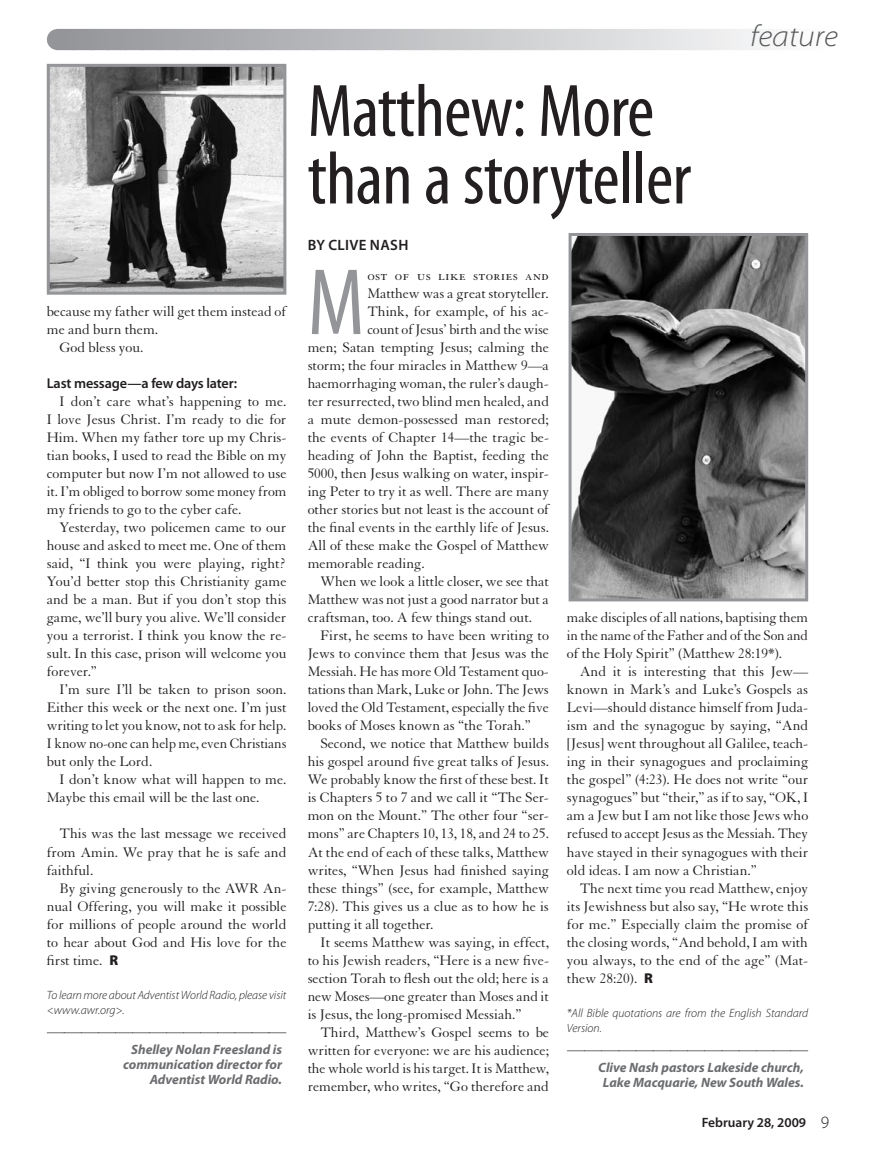
<style>
.page{position:relative;width:872px;height:1149px;background:#fff}
.page>*{position:absolute;margin:0;border:0;box-sizing:border-box;transform-origin:0 0}
.t1{font:condensed 95.1px "Myriad Pro";color:#939598}
.t2{font:condensed 75px/67.5px "Myriad Pro";letter-spacing:-.01em;color:#231f20}
.t3{font:italic 300 semi-expanded 30px "Myriad Pro";color:#57585a}
.t4{font:15px/18px "Granjon";color:#231f20;text-align:justify}
.t5{font:15px "Granjon SC";letter-spacing:.02em;color:#231f20}
.t6{font:600 15px "Myriad Pro";letter-spacing:.02em;color:#231f20}
.t7{font:600 14.25px "Myriad Pro";letter-spacing:-.01em;color:#231f20}
.t8{font:italic 700 13.5px/15px "Myriad Pro";color:#6c6d70;text-align:center}
.t9{font:600 13.5px "Myriad Pro";color:#231f20}
.t10{font:italic 300 12px/15px "Myriad Pro";color:#231f20}
.s1{font-family:"Myriad Pro";font-weight:900;font-size:14.25px}
.s2{font-weight:300;font-size:17.25px}
</style>
<div class="page">
<svg style="left:57px;top:29px;width:710px;height:21px;background:#c2c3c6"></svg>
<svg style="left:567px;top:1050px;width:240px;height:1px"></svg>
<svg style="left:47px;top:1032px;width:239px;height:1px"></svg>
<img style="left:572px;top:237px;width:232px;height:360px">
<div style="left:568px;top:233px;width:240px;height:368px;border:3px solid #939598"></div>
<img style="left:51px;top:68px;width:231px;height:222px">
<div style="left:47px;top:64px;width:239px;height:230px;border:3px solid #939598"></div>
<p class="t4" style="left:47px;top:302px;width:241px">because my father will get them instead of</p>
<p class="t4" style="left:47px;top:320px;width:113px">me and burn them.</p>
<p class="t4" style="left:60px;top:338px;width:86px">God bless you.</p>
<p class="t7" style="left:47px;top:374px;width:192px">Last message—a few days later:</p>
<p class="t4" style="left:47px;top:392px;width:241px;text-indent:13px">I don’t care what’s happening to me.<br>I love Jesus Christ. I’m ready to die for Him. When my father tore up my Chris&shy;tian books, I used to read the Bible on my computer but now I’m not allowed to use it. I’m obliged to borrow some money from my friends to go to the cyber cafe.</p>
<p class="t4" style="left:47px;top:518px;width:241px;text-indent:13px">Yesterday, two policemen came to our house and asked to meet me. One of them said, “I think you were playing, right?<br>You’d better stop this Christianity game and be a man. But if you don’t stop this game, we’ll bury you alive. We’ll consider you a terrorist. I think you know the re&shy;sult. In this case, prison will welcome you forever.”</p>
<p class="t4" style="left:47px;top:680px;width:241px;text-indent:13px">I’m sure I’ll be taken to prison soon.<br>Either this week or the next one. I’m just writing to let you know, not to ask for help.<br>I know no-one can help me, even Christians but only the Lord.</p>
<p class="t4" style="left:47px;top:770px;width:241px;text-indent:13px">I don’t know what will happen to me.<br>Maybe this email will be the last one.</p>
<p class="t4" style="left:47px;top:824px;width:241px;text-indent:13px">This was the last message we received from Amin. We pray that he is safe and faithful.</p>
<p class="t4" style="left:47px;top:878px;width:241px;text-indent:13px">By giving generously to the AWR An&shy;nual Offering, you will make it possible for millions of people around the world to hear about God and His love for the first time. <span class="s1">R</span></p>
<p class="t10" style="left:47px;top:986px;width:241px">To learn more about Adventist World Radio, please visit &lt;www.awr.org&gt;.</p>
<p class="t8" style="left:123px;top:1041px;width:160px;text-align:right">Shelley Nolan Freesland is communication director for<br>Adventist World Radio.</p>
<h3 class="t3" style="left:750px;top:20px;width:89px">feature</h3>
<h2 class="t2" style="left:308px;top:76px;width:385px">Matthew: More than a storyteller</h2>
<p class="t6" style="left:308px;top:235px;width:73px">by Clive Nash</p>
<h1 class="t1" style="left:308px;top:245px;width:58px">M</h1>
<p class="t5" style="left:367px;top:267px;width:183px">ost of us like stories and</p>
<p class="t4" style="left:367px;top:284px;width:183px">Matthew was a great storyteller.</p>
<p class="t4" style="left:367px;top:302px;width:183px">Think, for example, of his ac-</p>
<p class="t4" style="left:367px;top:320px;width:183px">count of Jesus’ birth and the wise</p>
<p class="t4" style="left:308px;top:338px;width:243px">men; Satan tempting Jesus; calming the</p>
<p class="t4" style="left:308px;top:356px;width:243px">storm; the four miracles in Matthew 9—a</p>
<p class="t4" style="left:308px;top:374px;width:242px">haemorrhaging woman, the ruler’s daugh-</p>
<p class="t4" style="left:308px;top:392px;width:243px">ter resurrected, two blind men healed, and</p>
<p class="t4" style="left:308px;top:410px;width:243px">a mute demon-possessed man restored;</p>
<p class="t4" style="left:308px;top:428px;width:243px">the events of Chapter 14—the tragic be-</p>
<p class="t4" style="left:308px;top:446px;width:243px">heading of John the Baptist, feeding the</p>
<p class="t4" style="left:308px;top:464px;width:243px">5000, then Jesus walking on water, inspir-</p>
<p class="t4" style="left:308px;top:482px;width:243px">ing Peter to try it as well. There are many</p>
<p class="t4" style="left:308px;top:500px;width:243px">other stories but not least is the account of</p>
<p class="t4" style="left:308px;top:518px;width:243px">the final events in the earthly life of Jesus.</p>
<p class="t4" style="left:308px;top:536px;width:243px">All of these make the Gospel of Matthew</p>
<p class="t4" style="left:308px;top:554px;width:118px">memorable reading.</p>
<p class="t4" style="left:320px;top:572px;width:230px">When we look a little closer, we see that</p>
<p class="t4" style="left:308px;top:590px;width:243px">Matthew was not just a good narrator but a</p>
<p class="t4" style="left:308px;top:608px;width:226px">craftsman, too. A few things stand out.</p>
<p class="t4" style="left:320px;top:626px;width:230px">First, he seems to have been writing to</p>
<p class="t4" style="left:308px;top:644px;width:243px">Jews to convince them that Jesus was the</p>
<p class="t4" style="left:308px;top:662px;width:243px">Messiah. He has more Old Testament quo-</p>
<p class="t4" style="left:308px;top:680px;width:243px">tations than Mark, Luke or John. The Jews</p>
<p class="t4" style="left:308px;top:698px;width:242px">loved the Old Testament, especially the five</p>
<p class="t4" style="left:308px;top:716px;width:225px">books of Moses known as “the Torah.”</p>
<p class="t4" style="left:320px;top:734px;width:230px">Second, we notice that Matthew builds</p>
<p class="t4" style="left:308px;top:752px;width:243px">his gospel around five great talks of Jesus.</p>
<p class="t4" style="left:308px;top:770px;width:243px">We probably know the first of these best. It</p>
<p class="t4" style="left:308px;top:788px;width:243px">is Chapters 5 to 7 and we call it “The Ser-</p>
<p class="t4" style="left:308px;top:806px;width:243px">mon on the Mount.” The other four “ser-</p>
<p class="t4" style="left:308px;top:824px;width:243px">mons” are Chapters 10, 13, 18, and 24 to 25.</p>
<p class="t4" style="left:308px;top:842px;width:243px">At the end of each of these talks, Matthew</p>
<p class="t4" style="left:308px;top:860px;width:243px">writes, “When Jesus had finished saying</p>
<p class="t4" style="left:308px;top:878px;width:243px">these things” (see, for example, Matthew</p>
<p class="t4" style="left:308px;top:896px;width:243px">7:28). This gives us a clue as to how he is</p>
<p class="t4" style="left:308px;top:914px;width:127px">putting it all together.</p>
<p class="t4" style="left:320px;top:932px;width:230px">It seems Matthew was saying, in effect,</p>
<p class="t4" style="left:308px;top:950px;width:243px">to his Jewish readers, “Here is a new five-</p>
<p class="t4" style="left:308px;top:968px;width:243px">section Torah to flesh out the old; here is a</p>
<p class="t4" style="left:308px;top:986px;width:243px">new Moses—one greater than Moses and it</p>
<p class="t4" style="left:308px;top:1004px;width:215px">is Jesus, the long-promised Messiah.”</p>
<p class="t4" style="left:320px;top:1022px;width:230px">Third, Matthew’s Gospel seems to be</p>
<p class="t4" style="left:308px;top:1040px;width:243px">written for everyone: we are his audience;</p>
<p class="t4" style="left:308px;top:1058px;width:243px">the whole world is his target. It is Matthew,</p>
<p class="t4" style="left:308px;top:1076px;width:243px">remember, who writes, “Go therefore and</p>
<p class="t4" style="left:567px;top:608px;width:243px">make disciples of all nations, baptising them in the name of the Father and of the Son and of the Holy Spirit” (Matthew 28:19*).</p>
<p class="t4" style="left:567px;top:662px;width:243px;text-indent:13px">And it is interesting that this Jew— known in Mark’s and Luke’s Gospels as Levi—should distance himself from Juda&shy;ism and the synagogue by saying, “And [Jesus] went throughout all Galilee, teach&shy;ing in their synagogues and proclaiming the gospel” (4:23). He does not write “our synagogues” but “their,” as if to say, “OK, I am a Jew but I am not like those Jews who refused to accept Jesus as the Messiah. They have stayed in their synagogues with their old ideas. I am now a Christian.”</p>
<p class="t4" style="left:567px;top:878px;width:243px;text-indent:13px">The next time you read Matthew, enjoy its Jewishness but also say, “He wrote this for me.” Especially claim the promise of the closing words, “And behold, I am with you always, to the end of the age” (Mat&shy;thew 28:20). <span class="s1">R</span></p>
<p class="t10" style="left:567px;top:1004px;width:243px">*All Bible quotations are from the English Standard<br>Version.</p>
<p class="t8" style="left:598px;top:1059px;width:207px">Clive Nash pastors Lakeside church,<br>Lake Macquarie, New South Wales.</p>
<p class="t9" style="left:701px;top:1113px;width:129px">February 28, 2009 <span class="s2">9</span></p>
</div>
